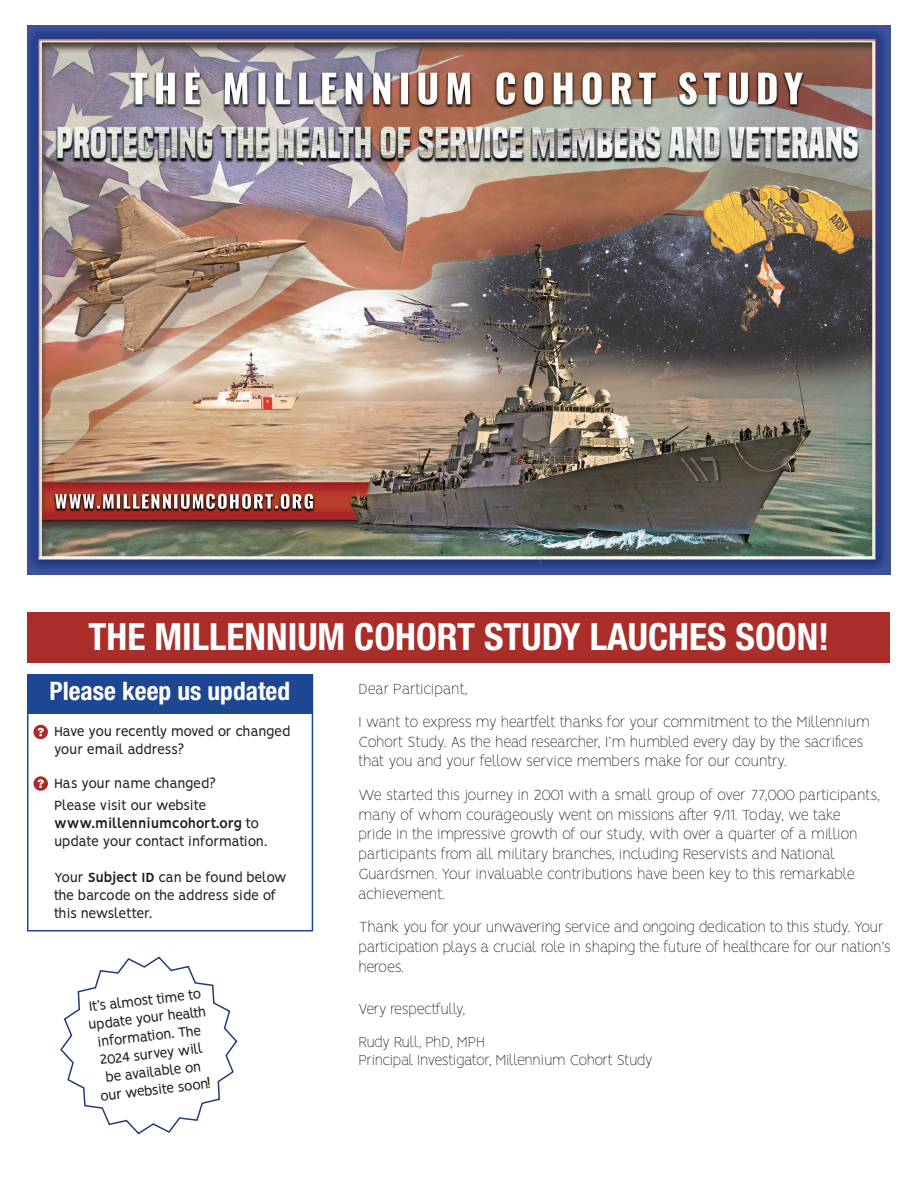
<style>
.page{position:relative;width:918px;height:1188px;background:#fff}
.page>*{position:absolute;margin:0;border:0;box-sizing:border-box;transform-origin:0 0}
.t1{font:700 condensed 37.5px "Helvetica Neue LT Std";color:#fff}
.copy_black{font:700 condensed 25.5px "Helvetica Neue LT Std";color:#fff}
.copy_black-2{font:100 16.5px/19.8px "Vision";letter-spacing:-.03em;color:#231f20}
.copy_black-3{font:100 16.5px "Vision";color:#231f20}
.copy_black-4{font:100 16.2px "Vision";letter-spacing:-.04em;color:#231f20}
.copy_black-5{font:100 16.2px "Vision";letter-spacing:-.01em;color:#231f20}
.copy_black-6{font:15px/18px "Vision";letter-spacing:-.03em;color:#231f20}
.s1{font-weight:700}
</style>
<div class="page">
<div style="left:28px;top:674px;width:285px;height:40px;background:#1d4792"></div>
<div style="left:27px;top:674px;width:286px;height:258px;border:2px solid #1b4892"></div>
<div style="left:28px;top:612px;width:862px;height:50px;background:#a92d28"></div>
<img style="left:27px;top:26px;width:863px;height:548px">
<svg style="left:33px;top:776px;width:15px;height:15px"></svg>
<svg style="left:38px;top:779px;width:6px;height:9px"></svg>
<div style="left:33px;top:725px;width:15px;height:14px;background:#a92c28;border-radius:50%"></div>
<svg style="left:38px;top:728px;width:6px;height:8px"></svg>
<svg style="left:60px;top:956px;width:178px;height:179px"></svg>
<p class="t1" style="left:89px;top:614px;width:742px">THE MILLENNIUM COHORT STUDY LAUCHES SOON!</p>
<p class="copy_black" style="left:49px;top:676px;width:242px">Please keep us updated</p>
<p class="copy_black-6" style="left:54px;top:723px;width:238px">Have you recently moved or changed your email address?</p>
<p class="copy_black-6" style="left:54px;top:774px;width:163px">Has your name changed?</p>
<p class="copy_black-6" style="left:54px;top:796px;width:215px">Please visit our website <span class="s1">www.millenniumcohort.org</span> to update your contact information.</p>
<p class="copy_black-6" style="left:54px;top:868px;width:234px">Your <span class="s1">Subject ID</span> can be found below the barcode on the address side of this newsletter.</p>
<p class="copy_black-6" style="left:86px;top:997px;width:120px;text-align:center;rotate:-6deg">It’s almost time to update your health information. The<br>2024 survey will be available on our website soon!</p>
<p class="copy_black-3" style="left:359px;top:679px;width:111px">Dear Participant,</p>
<p class="copy_black-2" style="left:359px;top:712px;width:513px">I want to express my heartfelt thanks for your commitment to the Millennium<br>Cohort Study. As the head researcher, I’m humbled every day by the sacrifices that you and your fellow service members make for our country.</p>
<p class="copy_black-2" style="left:359px;top:784px;width:523px">We started this journey in 2001 with a small group of over 77,000 participants, many of whom courageously went on missions after 9/11. Today, we take<br>pride in the impressive growth of our study, with over a quarter of a million participants from all military branches, including Reservists and National Guardsmen. Your invaluable contributions have been key to this remarkable achievement.</p>
<p class="copy_black-2" style="left:359px;top:917px;width:534px">Thank you for your unwavering service and ongoing dedication to this study. Your participation plays a crucial role in shaping the future of healthcare for our nation’s heroes.</p>
<p class="copy_black-5" style="left:359px;top:999px;width:108px">Very respectfully,</p>
<p class="copy_black-5" style="left:359px;top:1032px;width:128px">Rudy Rull, PhD, MPH</p>
<p class="copy_black-4" style="left:359px;top:1051px;width:296px">Principal Investigator, Millennium Cohort Study</p>
</div>
